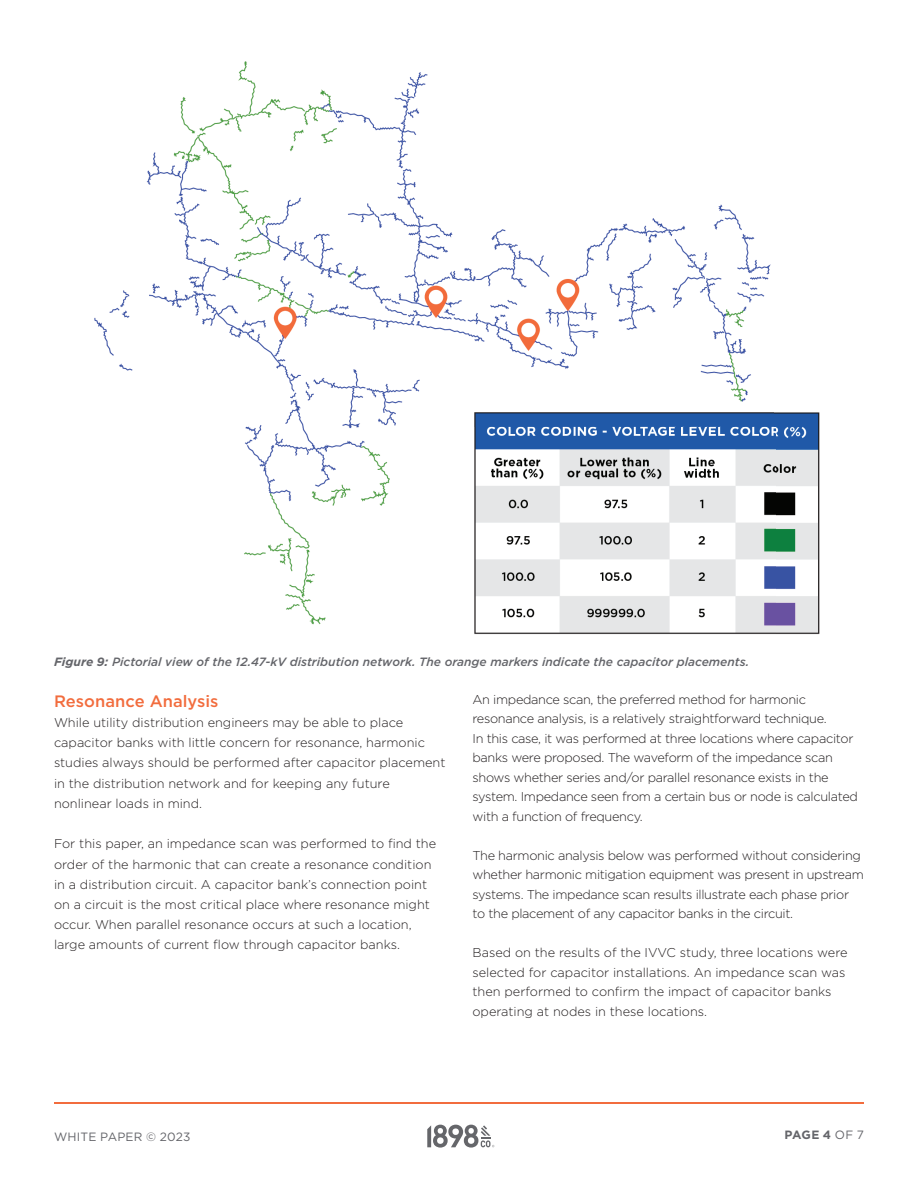
<style>
.page{position:relative;width:918px;height:1188px;background:#fff}
.page>*{position:absolute;margin:0;border:0;box-sizing:border-box;transform-origin:0 0}
.t1{font:500 16.5px "Gotham";letter-spacing:.005em;color:#f26c3d}
.t2{font:300 12.75px/19.5px "Gotham";letter-spacing:-.01em;color:#231f20}
.t3{font:italic 500 12px "Gotham";color:#64656a}
.t4{font:12px "Gotham";letter-spacing:.015em;color:#64656a}
.t5{font:700 12px "Gotham";color:#64656a}
.s1{font-weight:700}
.s2{font-weight:400}
</style>
<div class="page">
<hr style="left:54px;top:1102px;width:810px;height:2px;background:#f26c3d">
<svg style="left:427px;top:1125px;width:67px;height:23px"></svg>
<img style="left:94px;top:61px;width:726px;height:574px">
<p class="t3" style="left:54px;top:654px;width:697px"><span class="s1">Figure 9:</span> Pictorial view of the 12.47-kV distribution network. The orange markers indicate the capacitor placements.</p>
<p class="t1" style="left:54px;top:690px;width:166px">Resonance Analysis</p>
<p class="t2" style="left:54px;top:712px;width:393px;line-height:20.2px">While utility distribution engineers may be able to place capacitor banks with little concern for resonance, harmonic studies always should be performed after capacitor placement in the distribution network and for keeping any future nonlinear loads in mind.</p>
<p class="t2" style="left:54px;top:833px;width:384px;line-height:20.1px">For this paper, an impedance scan was performed to find the order of the harmonic that can create a resonance condition in a distribution circuit. A capacitor bank’s connection point on a circuit is the most critical place where resonance might occur. When parallel resonance occurs at such a location, large amounts of current flow through capacitor banks.</p>
<p class="t2" style="left:472px;top:689px;width:387px">An impedance scan, the preferred method for harmonic resonance analysis, is a relatively straightforward technique.<br>In this case, it was performed at three locations where capacitor banks were proposed. The waveform of the impedance scan shows whether series and/or parallel resonance exists in the system. Impedance seen from a certain bus or node is calculated with a function of frequency.</p>
<p class="t2" style="left:472px;top:845px;width:393px">The harmonic analysis below was performed without considering whether harmonic mitigation equipment was present in upstream systems. The impedance scan results illustrate each phase prior to the placement of any capacitor banks in the circuit.</p>
<p class="t2" style="left:472px;top:943px;width:377px">Based on the results of the IVVC study, three locations were selected for capacitor installations. An impedance scan was then performed to confirm the impact of capacitor banks operating at nodes in these locations.</p>
<p class="t4" style="left:54px;top:1129px;width:138px">WHITE PAPER © 2023</p>
<p class="t5" style="left:785px;top:1127px;width:81px">PAGE 4 <span class="s2">OF 7</span></p>
</div>
